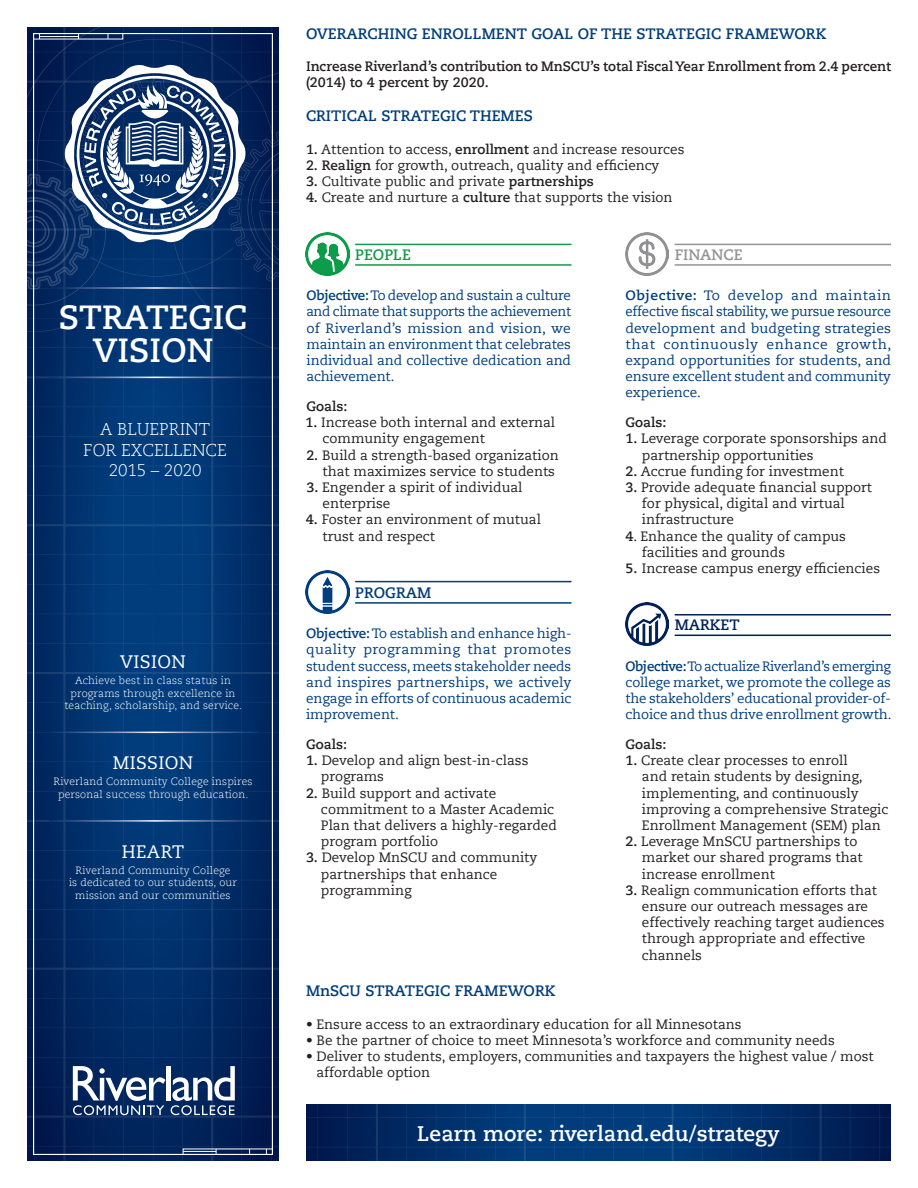
<style>
.page{position:relative;width:918px;height:1188px;background:#fff}
.page>*{position:absolute;margin:0;border:0;box-sizing:border-box;transform-origin:0 0}
.t1{font:700 33.3px "Caecilia LT Std";color:#fff}
.Main_Paragraph_Style{font:700 21px "Caecilia LT Std";color:#fff}
.t2{font:18px "Caecilia LT Std";letter-spacing:.02em;color:#fff}
.t3{font:300 17.1px "Caecilia LT Std";letter-spacing:-.005em;color:#fff}
.Main_Paragraph_Style-2{font:700 15px "Caecilia LT Std";color:#013d7d}
.Main_Paragraph_Style-3{font:700 15px "Caecilia LT Std";color:#939395}
.Main_Paragraph_Style-4{font:700 15px "Caecilia LT Std";color:#129b49}
.Main_Paragraph_Style-5{font:700 15px "Caecilia LT Std";color:#002158}
.Main_Paragraph_Style-6{font:13.5px/16.2px "Caecilia LT Std";color:#231f20}
.Main_Paragraph_Style-7{font:13.5px/16.2px "Caecilia LT Std";letter-spacing:-.005em;color:#013d7d;text-align:justify}
.Main_Paragraph_Style-8{font:700 13.5px/16.2px "Caecilia LT Std";color:#231f20}
.t4{font:300 10.5px/12.6px "Caecilia LT Std";letter-spacing:.015em;color:#fff;text-align:center}
.s1{font-weight:700}
</style>
<div class="page">
<svg style="left:27px;top:27px;width:252px;height:1134px;background:#113a70"></svg>
<hr style="left:49px;top:732px;width:210px;height:1px;background:#fff">
<hr style="left:49px;top:820px;width:210px;height:2px;background:#fff">
<img style="left:306px;top:232px;width:43px;height:44px">
<hr style="left:355px;top:264px;width:217px;height:2px;background:#129b49">
<hr style="left:355px;top:244px;width:217px;height:1px;background:#129b49">
<img style="left:626px;top:232px;width:43px;height:44px">
<hr style="left:675px;top:264px;width:216px;height:2px;background:#939395">
<hr style="left:675px;top:244px;width:216px;height:1px;background:#939395">
<img style="left:306px;top:570px;width:43px;height:43px">
<hr style="left:355px;top:602px;width:217px;height:2px;background:#013d7d">
<hr style="left:355px;top:581px;width:217px;height:1px;background:#013d7d">
<img style="left:626px;top:603px;width:43px;height:43px">
<hr style="left:675px;top:635px;width:216px;height:1px;background:#002158">
<hr style="left:675px;top:614px;width:216px;height:2px;background:#002158">
<svg style="left:306px;top:1104px;width:585px;height:57px;background:#012f6a"></svg>
<p class="t1" style="left:59px;top:298px;width:190px">STRATEGIC</p>
<p class="t1" style="left:93px;top:331px;width:122px">VISION</p>
<p class="t3" style="left:100px;top:420px;width:111px">A BLUEPRINT</p>
<p class="t3" style="left:83px;top:440px;width:145px">FOR EXCELLENCE</p>
<p class="t3" style="left:109px;top:461px;width:94px">2015 – 2020</p>
<p class="t2" style="left:120px;top:651px;width:67px">VISION</p>
<p class="t4" style="left:75px;top:674px;width:157px">Achieve best in class status in</p>
<p class="t4" style="left:71px;top:687px;width:166px">programs through excellence in</p>
<p class="t4" style="left:64px;top:700px;width:179px">teaching, scholarship, and service.</p>
<p class="t2" style="left:113px;top:753px;width:82px">MISSION</p>
<p class="t4" style="left:53px;top:776px;width:201px">Riverland Community College inspires personal success through education.</p>
<p class="t2" style="left:122px;top:841px;width:64px">HEART</p>
<p class="t4" style="left:75px;top:864px;width:157px">Riverland Community College</p>
<p class="t4" style="left:69px;top:877px;width:169px">is dedicated to our students, our</p>
<p class="t4" style="left:75px;top:889px;width:157px">mission and our communities</p>
<p class="Main_Paragraph_Style-2" style="left:306px;top:24px;width:522px">OVERARCHING ENROLLMENT GOAL OF THE STRATEGIC FRAMEWORK</p>
<p class="Main_Paragraph_Style-8" style="left:306px;top:58px;width:587px">Increase Riverland’s contribution to MnSCU’s total Fiscal Year Enrollment from 2.4 percent (2014) to 4 percent by 2020.</p>
<p class="Main_Paragraph_Style-2" style="left:306px;top:107px;width:228px">CRITICAL STRATEGIC THEMES</p>
<p class="Main_Paragraph_Style-6" style="left:306px;top:141px;width:380px"><span class="s1">1.</span> Attention to access, <span class="s1">enrollment</span> and increase resources</p>
<p class="Main_Paragraph_Style-6" style="left:306px;top:157px;width:355px"><span class="s1">2. Realign</span> for growth, outreach, quality and efficiency</p>
<p class="Main_Paragraph_Style-6" style="left:306px;top:174px;width:289px"><span class="s1">3.</span> Cultivate public and private <span class="s1">partnerships</span></p>
<p class="Main_Paragraph_Style-6" style="left:306px;top:190px;width:368px"><span class="s1">4.</span> Create and nurture a <span class="s1">culture</span> that supports the vision</p>
<p class="Main_Paragraph_Style-4" style="left:355px;top:246px;width:57px">PEOPLE</p>
<p class="Main_Paragraph_Style-7" style="left:306px;top:288px;width:266px"><span class="s1">Objective:</span> To develop and sustain a culture and climate that supports the achievement of Riverland’s mission and vision, we maintain an environment that celebrates individual and collective dedication and achievement.</p>
<p class="Main_Paragraph_Style-8" style="left:306px;top:398px;width:43px">Goals:</p>
<p class="Main_Paragraph_Style-6" style="left:322px;top:415px;width:234px;text-indent:-17px"><span class="s1">1.</span> Increase both internal and external community engagement</p>
<p class="Main_Paragraph_Style-6" style="left:306px;top:447px;width:254px;text-align:right"><span class="s1">2.</span> Build a strength-based organization that maximizes service to students</p>
<p class="Main_Paragraph_Style-6" style="left:322px;top:479px;width:201px;text-indent:-16px"><span class="s1">3.</span> Engender a spirit of individual enterprise</p>
<p class="Main_Paragraph_Style-6" style="left:322px;top:512px;width:220px;text-indent:-17px"><span class="s1">4.</span> Foster an environment of mutual trust and respect</p>
<p class="Main_Paragraph_Style-2" style="left:355px;top:584px;width:78px">PROGRAM</p>
<p class="Main_Paragraph_Style-7" style="left:306px;top:626px;width:267px"><span class="s1">Objective:</span> To establish and enhance high&shy;quality programming that promotes student success, meets stakeholder needs and inspires partnerships, we actively engage in efforts of continuous academic improvement.</p>
<p class="Main_Paragraph_Style-8" style="left:306px;top:736px;width:43px">Goals:</p>
<p class="Main_Paragraph_Style-6" style="left:321px;top:753px;width:209px;text-indent:-15px"><span class="s1">1.</span> Develop and align best-in-class programs</p>
<p class="Main_Paragraph_Style-6" style="left:321px;top:785px;width:235px;text-indent:-15px"><span class="s1">2.</span> Build support and activate commitment to a Master Academic</p>
<p class="Main_Paragraph_Style-6" style="left:321px;top:817px;width:237px">Plan that delivers a highly-regarded</p>
<p class="Main_Paragraph_Style-6" style="left:321px;top:834px;width:119px">program portfolio</p>
<p class="Main_Paragraph_Style-6" style="left:306px;top:850px;width:233px"><span class="s1">3.</span> Develop MnSCU and community</p>
<p class="Main_Paragraph_Style-6" style="left:321px;top:866px;width:178px">partnerships that enhance</p>
<p class="Main_Paragraph_Style-6" style="left:321px;top:882px;width:92px">programming</p>
<p class="Main_Paragraph_Style-3" style="left:675px;top:246px;width:69px">FINANCE</p>
<p class="Main_Paragraph_Style-7" style="left:626px;top:288px;width:267px"><span class="s1">Objective:</span> To develop and maintain effective fiscal stability, we pursue resource development and budgeting strategies that continuously enhance growth, expand opportunities for students, and ensure excellent student and community experience.</p>
<p class="Main_Paragraph_Style-8" style="left:626px;top:415px;width:43px">Goals:</p>
<p class="Main_Paragraph_Style-6" style="left:642px;top:431px;width:247px;text-indent:-16px"><span class="s1">1.</span> Leverage corporate sponsorships and partnership opportunities</p>
<p class="Main_Paragraph_Style-6" style="left:626px;top:463px;width:220px"><span class="s1">2.</span> Accrue funding for investment</p>
<p class="Main_Paragraph_Style-6" style="left:626px;top:479px;width:248px"><span class="s1">3.</span> Provide adequate financial support</p>
<p class="Main_Paragraph_Style-6" style="left:642px;top:496px;width:204px">for physical, digital and virtual infrastructure</p>
<p class="Main_Paragraph_Style-6" style="left:642px;top:528px;width:206px;text-indent:-16px"><span class="s1">4</span>. Enhance the quality of campus facilities and grounds</p>
<p class="Main_Paragraph_Style-6" style="left:626px;top:560px;width:256px"><span class="s1">5.</span> Increase campus energy efficiencies</p>
<p class="Main_Paragraph_Style-5" style="left:675px;top:616px;width:66px">MARKET</p>
<p class="Main_Paragraph_Style-7" style="left:626px;top:658px;width:268px"><span class="s1">Objective:</span> To actualize Riverland’s emerging college market, we promote the college as the stakeholders’ educational provider-of&shy;choice and thus drive enrollment growth.</p>
<p class="Main_Paragraph_Style-8" style="left:626px;top:736px;width:43px">Goals:</p>
<p class="Main_Paragraph_Style-6" style="left:626px;top:753px;width:224px"><span class="s1">1.</span> Create clear processes to enroll</p>
<p class="Main_Paragraph_Style-6" style="left:642px;top:769px;width:222px">and retain students by designing,</p>
<p class="Main_Paragraph_Style-6" style="left:642px;top:785px;width:218px">implementing, and continuously</p>
<p class="Main_Paragraph_Style-6" style="left:642px;top:801px;width:248px">improving a comprehensive Strategic</p>
<p class="Main_Paragraph_Style-6" style="left:642px;top:817px;width:240px">Enrollment Management (SEM) plan</p>
<p class="Main_Paragraph_Style-6" style="left:626px;top:834px;width:234px"><span class="s1">2.</span> Leverage MnSCU partnerships to</p>
<p class="Main_Paragraph_Style-6" style="left:642px;top:850px;width:222px">market our shared programs that</p>
<p class="Main_Paragraph_Style-6" style="left:642px;top:866px;width:134px">increase enrollment</p>
<p class="Main_Paragraph_Style-6" style="left:626px;top:882px;width:253px"><span class="s1">3.</span> Realign communication efforts that</p>
<p class="Main_Paragraph_Style-6" style="left:642px;top:898px;width:228px">ensure our outreach messages are</p>
<p class="Main_Paragraph_Style-6" style="left:642px;top:915px;width:244px">effectively reaching target audiences</p>
<p class="Main_Paragraph_Style-6" style="left:642px;top:931px;width:225px">through appropriate and effective</p>
<p class="Main_Paragraph_Style-6" style="left:642px;top:947px;width:62px">channels</p>
<p class="Main_Paragraph_Style-2" style="left:306px;top:982px;width:251px">MnSCU STRATEGIC FRAMEWORK</p>
<p class="Main_Paragraph_Style-6" style="left:306px;top:1016px;width:437px">• Ensure access to an extraordinary education for all Minnesotans</p>
<p class="Main_Paragraph_Style-6" style="left:306px;top:1032px;width:530px">• Be the partner of choice to meet Minnesota’s workforce and community needs</p>
<p class="Main_Paragraph_Style-6" style="left:317px;top:1048px;width:559px;text-indent:-11px">• Deliver to students, employers, communities and taxpayers the highest value / most affordable option</p>
<p class="Main_Paragraph_Style" style="left:417px;top:1121px;width:364px">Learn more: riverland.edu/strategy</p>
</div>
